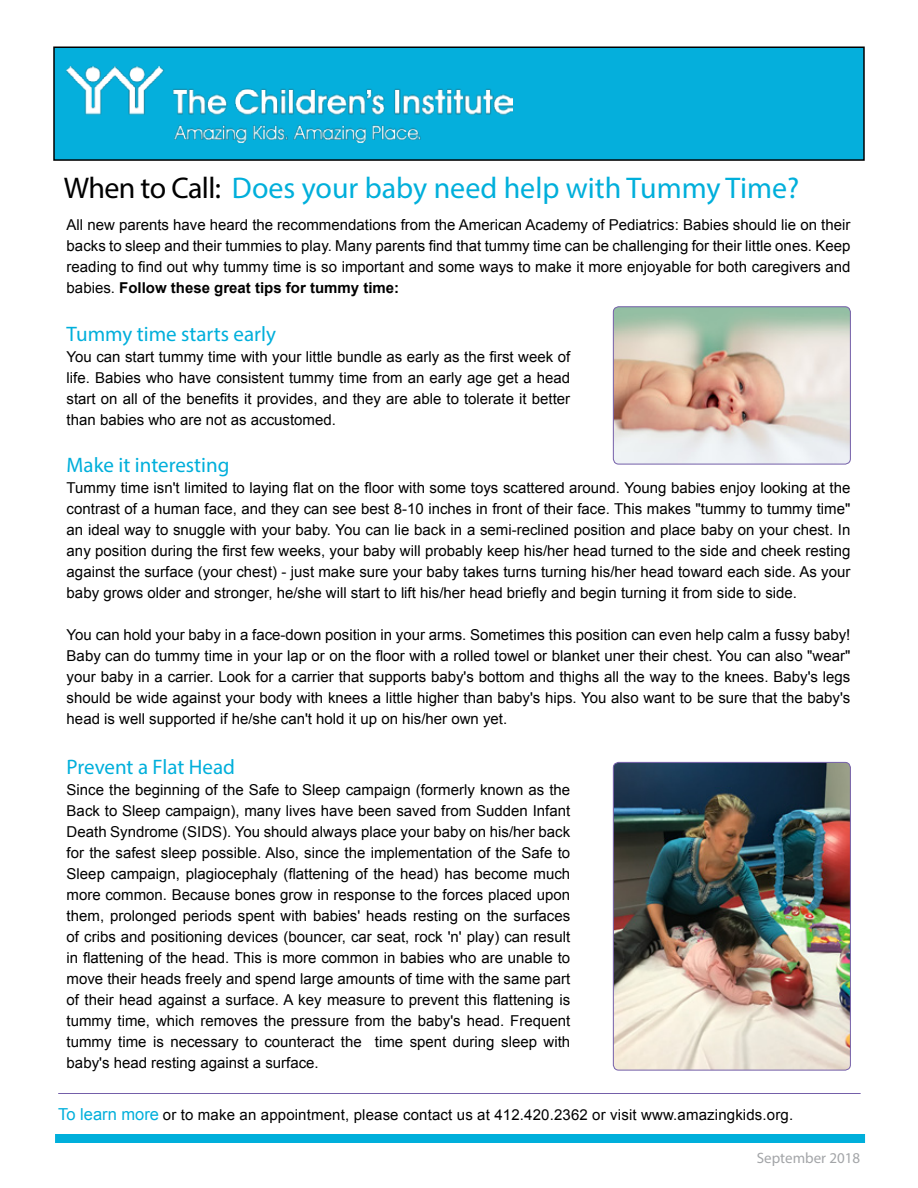
<style>
.page{position:relative;width:918px;height:1188px;background:#fff}
.page>*{position:absolute;margin:0;border:0;box-sizing:border-box;transform-origin:0 0}
.t1{font:30px "Myriad Pro";color:#00afdb}
.t2{font:21px "Myriad Pro";color:#00afdb}
.t3{font:15px/21px "Arial";color:#000;text-align:justify}
.t4{font:15px "Myriad Pro";color:#a3a5a8}
.s1{color:#000}
.s2{font-weight:700}
.s3{font-size:16.5px;color:#00afdb}
</style>
<div class="page">
<div style="left:55px;top:1134px;width:810px;height:9px;background:#00afdb"></div>
<hr style="left:58px;top:1093px;width:803px;height:1px;background:#745fa9">
<div style="left:54px;top:47px;width:810px;height:113px;background:#05afdc"></div>
<div style="left:53px;top:46px;width:812px;height:115px;border:2px solid #000"></div>
<img style="left:67px;top:66px;width:445px;height:77px">
<img style="left:613px;top:307px;width:237px;height:157px">
<div style="left:613px;top:307px;width:237px;height:157px;border:1px solid #745fa9;border-radius:5px"></div>
<img style="left:613px;top:762px;width:237px;height:308px">
<div style="left:613px;top:762px;width:237px;height:308px;border:1px solid #745fa9;border-radius:5px"></div>
<h1 class="t1" style="left:64px;top:169px;width:737px"><span class="s1">When to Call:</span> Does your baby need help with Tummy Time?</h1>
<p class="t3" style="left:67px;top:215px;width:785px">All new parents have heard the recommendations from the American Academy of Pediatrics: Babies should lie on their backs to sleep and their tummies to play. Many parents find that tummy time can be challenging for their little ones. Keep reading to find out why tummy time is so important and some ways to make it more enjoyable for both caregivers and babies. <span class="s2">Follow these great tips for tummy time:</span></p>
<h2 class="t2" style="left:67px;top:321px;width:211px">Tummy time starts early</h2>
<p class="t3" style="left:67px;top:346px;width:505px">You can start tummy time with your little bundle as early as the first week of life. Babies who have consistent tummy time from an early age get a head start on all of the benefits it provides, and they are able to tolerate it better than babies who are not as accustomed.</p>
<h2 class="t2" style="left:67px;top:452px;width:164px">Make it interesting</h2>
<p class="t3" style="left:67px;top:478px;width:785px">Tummy time isn't limited to laying flat on the floor with some toys scattered around. Young babies enjoy looking at the contrast of a human face, and they can see best 8-10 inches in front of their face. This makes "tummy to tummy time" an ideal way to snuggle with your baby. You can lie back in a semi-reclined position and place baby on your chest. In any position during the first few weeks, your baby will probably keep his/her head turned to the side and cheek resting against the surface (your chest) - just make sure your baby takes turns turning his/her head toward each side. As your baby grows older and stronger, he/she will start to lift his/her head briefly and begin turning it from side to side.</p>
<p class="t3" style="left:67px;top:625px;width:785px">You can hold your baby in a face-down position in your arms. Sometimes this position can even help calm a fussy baby!<br>Baby can do tummy time in your lap or on the floor with a rolled towel or blanket uner their chest. You can also "wear" your baby in a carrier. Look for a carrier that supports baby's bottom and thighs all the way to the knees. Baby's legs should be wide against your body with knees a little higher than baby's hips. You also want to be sure that the baby's head is well supported if he/she can't hold it up on his/her own yet.</p>
<h2 class="t2" style="left:67px;top:754px;width:170px">Prevent a Flat Head</h2>
<p class="t3" style="left:67px;top:780px;width:505px">Since the beginning of the Safe to Sleep campaign (formerly known as the Back to Sleep campaign), many lives have been saved from Sudden Infant Death Syndrome (SIDS). You should always place your baby on his/her back for the safest sleep possible. Also, since the implementation of the Safe to Sleep campaign, plagiocephaly (flattening of the head) has become much more common. Because bones grow in response to the forces placed upon them, prolonged periods spent with babies' heads resting on the surfaces of cribs and positioning devices (bouncer, car seat, rock 'n' play) can result in flattening of the head. This is more common in babies who are unable to move their heads freely and spend large amounts of time with the same part of their head against a surface. A key measure to prevent this flattening is tummy time, which removes the pressure from the baby's head. Frequent tummy time is necessary to counteract the time spent during sleep with baby's head resting against a surface.</p>
<p class="t3" style="left:58px;top:1104px;width:737px"><span class="s3">To learn more</span> or to make an appointment, please contact us at 412.420.2362 or visit www.amazingkids.org.</p>
<p class="t4" style="left:757px;top:1149px;width:105px">September 2018</p>
</div>
